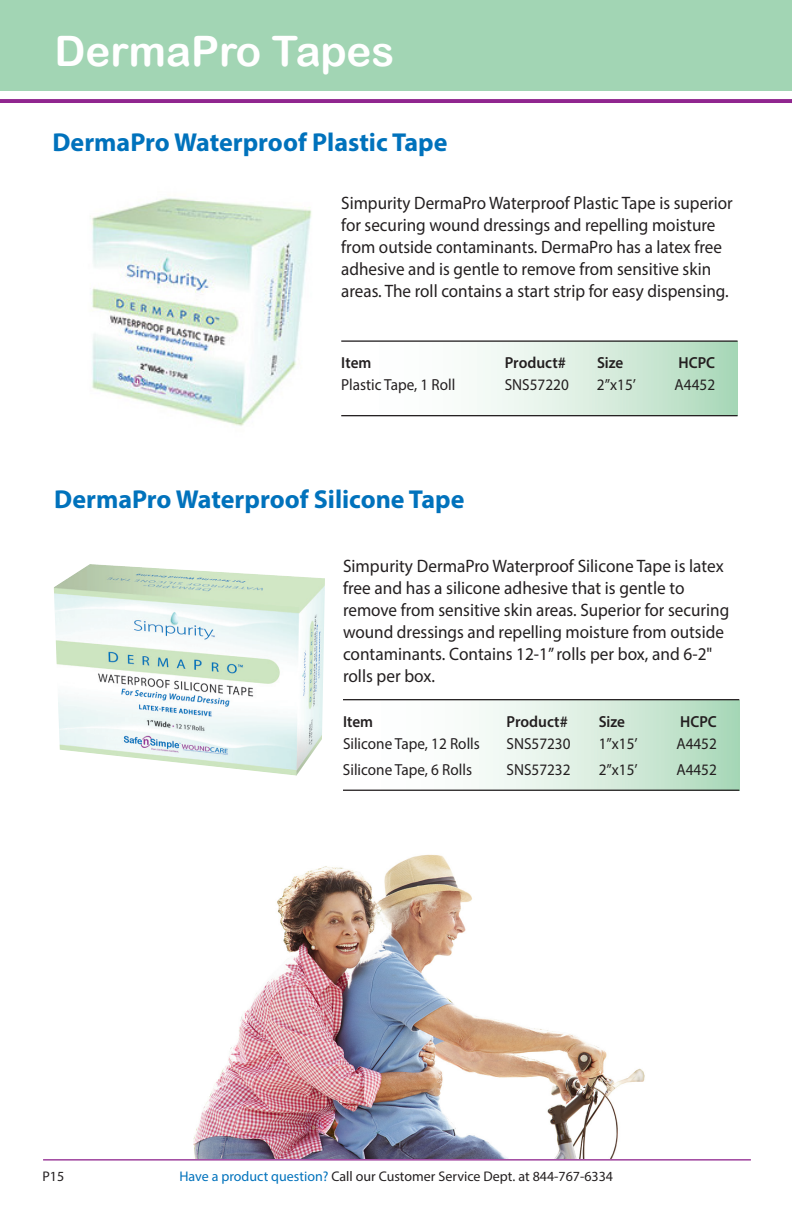
<style>
.page{position:relative;width:792px;height:1224px;background:#fff}
.page>*{position:absolute;margin:0;border:0;box-sizing:border-box;transform-origin:0 0}
.t1{font:42px "Arial Rounded MT Bold";color:#fff}
.t2{font:700 26px "Myriad Pro";color:#0072bc}
.t3{font:18px/22px "Myriad Pro";color:#231f20;scale:.96 1}
.t4{font:18px/22px "Myriad Pro";color:#231f20;scale:.95 1}
.t5{font:16px "Myriad Pro";color:#231f20;scale:.95 1}
.t6{font:600 16px "Myriad Pro";color:#231f20;scale:.95 1}
.t7{font:600 16px "Myriad Pro";color:#231f20}
.t8{font:14px "Myriad Pro";color:#231f20}
.s1{color:#0072bc}
</style>
<div class="page">
<svg style="left:0;top:99px;width:791px;height:4px;background:#912990"></svg>
<div style="left:0;top:0;width:792px;height:90px;background:#a2d5b4"></div>
<div style="left:341px;top:342px;width:397px;height:74px;background:linear-gradient(to right,#fff,#b5ddc1)"></div>
<hr style="left:341px;top:340px;width:397px;height:2px;background:#231f20">
<hr style="left:341px;top:415px;width:397px;height:1px;background:#231f20">
<img style="left:90px;top:198px;width:222px;height:228px">
<svg style="left:343px;top:700px;width:396px;height:90px"></svg>
<hr style="left:343px;top:699px;width:396px;height:1px;background:#231f20">
<hr style="left:343px;top:790px;width:396px;height:1px;background:#231f20">
<img style="left:54px;top:564px;width:242px;height:212px">
<img style="left:193px;top:854px;width:452px;height:304px">
<hr style="left:43px;top:1159px;width:708px;height:2px;background:#90268f">
<h1 class="t1" style="left:55px;top:26px;width:341px">DermaPro Tapes</h1>
<h2 class="t2" style="left:53px;top:125px;width:397px">DermaPro Waterproof Plastic Tape</h2>
<p class="t4" style="left:341px;top:192px;width:414px">Simpurity DermaPro Waterproof Plastic Tape is superior for securing wound dressings and repelling moisture from outside contaminants. DermaPro has a latex free adhesive and is gentle to remove from sensitive skin areas. The roll contains a start strip for easy dispensing.</p>
<p class="t6" style="left:341px;top:353px;width:33px">Item</p>
<p class="t7" style="left:505px;top:353px;width:63px">Product#</p>
<p class="t6" style="left:597px;top:353px;width:29px">Size</p>
<p class="t6" style="left:679px;top:353px;width:40px">HCPC</p>
<p class="t5" style="left:341px;top:375px;width:122px">Plastic Tape, 1 Roll</p>
<p class="t5" style="left:505px;top:375px;width:69px">SNS57220</p>
<p class="t5" style="left:597px;top:375px;width:43px">2”x15’</p>
<p class="t5" style="left:675px;top:375px;width:44px">A4452</p>
<h2 class="t2" style="left:54px;top:482px;width:412px">DermaPro Waterproof Silicone Tape</h2>
<p class="t3" style="left:343px;top:555px;width:404px">Simpurity DermaPro Waterproof Silicone Tape is latex free and has a silicone adhesive that is gentle to remove from sensitive skin areas. Superior for securing wound dressings and repelling moisture from outside contaminants. Contains 12-1” rolls per box, and 6-2" rolls per box.</p>
<p class="t6" style="left:343px;top:711px;width:33px">Item</p>
<p class="t7" style="left:507px;top:711px;width:63px">Product#</p>
<p class="t6" style="left:599px;top:711px;width:29px">Size</p>
<p class="t6" style="left:680px;top:711px;width:40px">HCPC</p>
<p class="t5" style="left:343px;top:734px;width:146px">Silicone Tape, 12 Rolls</p>
<p class="t5" style="left:507px;top:734px;width:69px">SNS57230</p>
<p class="t5" style="left:599px;top:734px;width:43px">1”x15’</p>
<p class="t5" style="left:676px;top:734px;width:44px">A4452</p>
<p class="t5" style="left:343px;top:760px;width:137px">Silicone Tape, 6 Rolls</p>
<p class="t5" style="left:507px;top:760px;width:69px">SNS57232</p>
<p class="t5" style="left:599px;top:760px;width:43px">2”x15’</p>
<p class="t5" style="left:676px;top:760px;width:44px">A4452</p>
<p class="t8" style="left:42px;top:1168px;width:23px">P15</p>
<p class="t8" style="left:180px;top:1168px;width:435px"><span class="s1">Have a product question?</span> Call our Customer Service Dept. at 844-767-6334</p>
</div>
